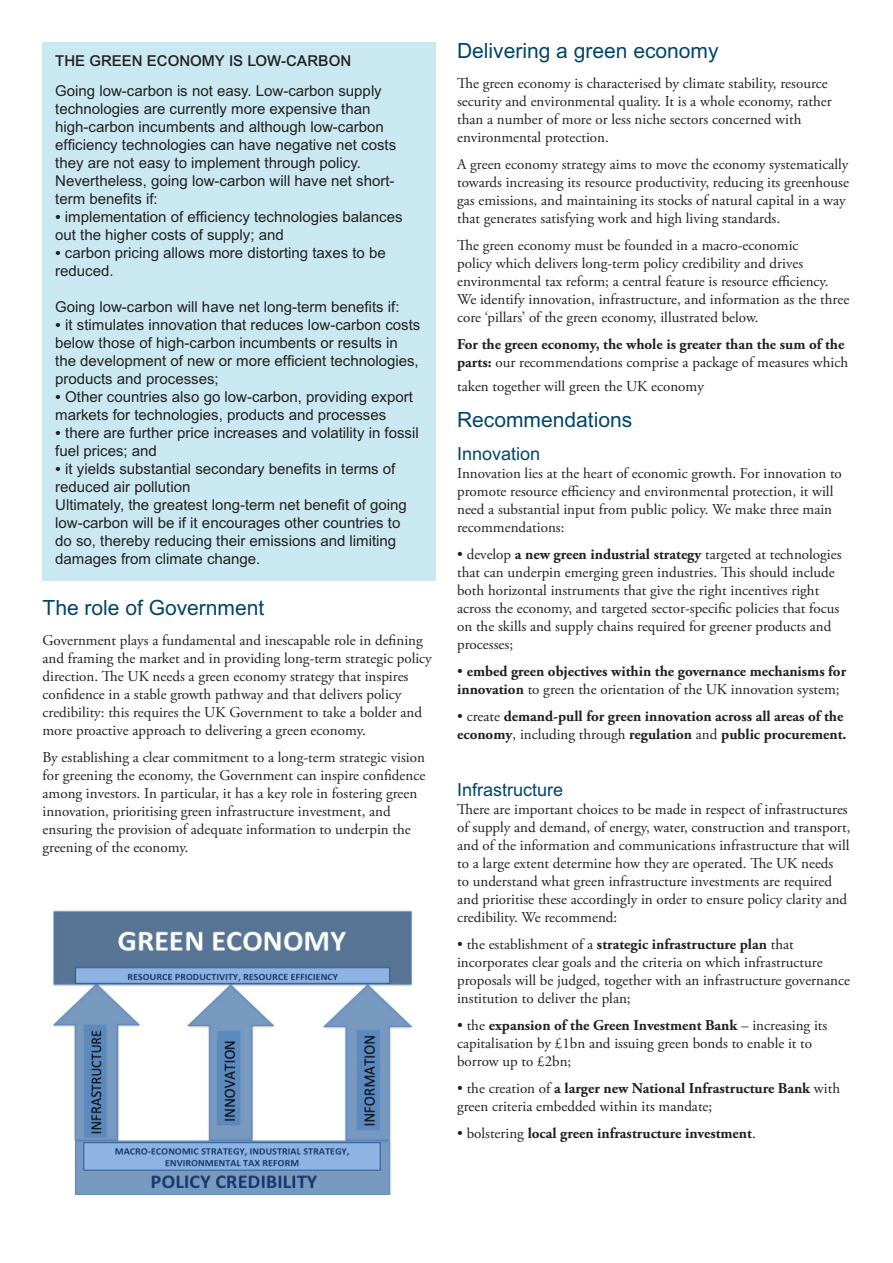
<style>
.page{position:relative;width:893px;height:1263px;background:#fff}
.page>*{position:absolute;margin:0;border:0;box-sizing:border-box;transform-origin:0 0}
.t1{font:21px "Arial MT Std";color:#00446a}
.Sub_head{font:18px "Arial MT Std";color:#00446a}
.Main_text{font:15px/18px "Adobe Garamond Pro";color:#231f20}
.recommendation_text{font:15px/18px "Arial MT Std";color:#231f20}
.Main_text-2{font:700 15px/18px "Adobe Garamond Pro";color:#231f20}
.Recommendation_title{font:500 15px "Arial MT Std";color:#231f20}
.s1{font-family:"Adobe Garamond Pro"}
.s2{font-weight:400}
.s3{font-weight:700}
</style>
<div class="page">
<img style="left:53px;top:910px;width:360px;height:285px">
<div style="left:43px;top:43px;width:393px;height:538px;background:#c9e8f2"></div>
<p class="Recommendation_title" style="left:55px;top:52px;width:297px">THE GREEN ECONOMY IS LOW-CARBON</p>
<p class="recommendation_text" style="left:55px;top:82px;width:343px">Going low-carbon is not easy. Low-carbon supply technologies are currently more expensive than high-carbon incumbents and although low-carbon efficiency technologies can have negative net costs they are not easy to implement through policy.<br>Nevertheless, going low-carbon will have net short&shy;term benefits if:</p>
<p class="recommendation_text" style="left:55px;top:208px;width:349px"><span class="s1">•</span> implementation of efficiency technologies balances out the higher costs of supply; and</p>
<p class="recommendation_text" style="left:55px;top:244px;width:332px"><span class="s1">•</span> carbon pricing allows more distorting taxes to be reduced.</p>
<p class="recommendation_text" style="left:55px;top:298px;width:346px">Going low-carbon will have net long-term benefits if:</p>
<p class="recommendation_text" style="left:55px;top:316px;width:367px"><span class="s1">•</span> it stimulates innovation that reduces low-carbon costs below those of high-carbon incumbents or results in the development of new or more efficient technologies, products and processes;</p>
<p class="recommendation_text" style="left:55px;top:388px;width:359px"><span class="s1">•</span> Other countries also go low-carbon, providing export markets for technologies, products and processes</p>
<p class="recommendation_text" style="left:55px;top:424px;width:365px"><span class="s1">•</span> there are further price increases and volatility in fossil fuel prices; and</p>
<p class="recommendation_text" style="left:55px;top:460px;width:342px"><span class="s1">•</span> it yields substantial secondary benefits in terms of reduced air pollution</p>
<p class="recommendation_text" style="left:55px;top:496px;width:353px">Ultimately, the greatest long-term net benefit of going low-carbon will be if it encourages other countries to do so, thereby reducing their emissions and limiting damages from climate change.</p>
<p class="t1" style="left:43px;top:595px;width:223px">The role of Government</p>
<p class="Main_text" style="left:43px;top:631px;width:391px">Government plays a fundamental and inescapable role in defining and framing the market and in providing long-term strategic policy direction. The UK needs a green economy strategy that inspires confidence in a stable growth pathway and that delivers policy credibility: this requires the UK Government to take a bolder and more proactive approach to delivering a green economy.</p>
<p class="Main_text" style="left:43px;top:748px;width:384px">By establishing a clear commitment to a long-term strategic vision for greening the economy, the Government can inspire confidence among investors. In particular, it has a key role in fostering green innovation, prioritising green infrastructure investment, and ensuring the provision of adequate information to underpin the greening of the economy.</p>
<p class="t1" style="left:457px;top:38px;width:263px">Delivering a green economy</p>
<p class="Main_text" style="left:457px;top:75px;width:376px">The green economy is characterised by climate stability, resource security and environmental quality. It is a whole economy, rather than a number of more or less niche sectors concerned with environmental protection.</p>
<p class="Main_text" style="left:457px;top:156px;width:393px">A green economy strategy aims to move the economy systematically towards increasing its resource productivity, reducing its greenhouse gas emissions, and maintaining its stocks of natural capital in a way that generates satisfying work and high living standards.</p>
<p class="Main_text" style="left:457px;top:237px;width:394px">The green economy must be founded in a macro-economic<br>policy which delivers long-term policy credibility and drives environmental tax reform; a central feature is resource efficiency.<br>We identify innovation, infrastructure, and information as the three core ‘pillars’ of the green economy, illustrated below.</p>
<p class="Main_text-2" style="left:457px;top:335px;width:392px">For the green economy, the whole is greater than the sum of the parts: <span class="s2">our recommendations comprise a package of measures which</span></p>
<p class="Main_text" style="left:457px;top:378px;width:248px">taken together will green the UK economy</p>
<p class="t1" style="left:457px;top:407px;width:177px">Recommendations</p>
<p class="Sub_head" style="left:457px;top:443px;width:85px">Innovation</p>
<p class="Main_text" style="left:457px;top:465px;width:386px">Innovation lies at the heart of economic growth. For innovation to promote resource efficiency and environmental protection, it will need a substantial input from public policy. We make three main recommendations:</p>
<p class="Main_text" style="left:457px;top:546px;width:386px">• develop <span class="s3">a new green industrial strategy</span> targeted at technologies that can underpin emerging green industries. This should include both horizontal instruments that give the right incentives right across the economy, and targeted sector-specific policies that focus on the skills and supply chains required for greener products and processes;</p>
<p class="Main_text-2" style="left:457px;top:662px;width:391px"><span class="s2">•</span> embed green objectives within the governance mechanisms for innovation <span class="s2">to green the orientation of the UK innovation system;</span></p>
<p class="Main_text-2" style="left:457px;top:707px;width:391px"><span class="s2">• create</span> demand-pull for green innovation across all areas of the economy<span class="s2">, including through</span> regulation <span class="s2">and</span> public procurement.</p>
<p class="Sub_head" style="left:457px;top:779px;width:108px">Infrastructure</p>
<p class="Main_text" style="left:457px;top:801px;width:395px">There are important choices to be made in respect of infrastructures of supply and demand, of energy, water, construction and transport, and of the information and communications infrastructure that will to a large extent determine how they are operated. The UK needs<br>to understand what green infrastructure investments are required and prioritise these accordingly in order to ensure policy clarity and credibility. We recommend:</p>
<p class="Main_text" style="left:457px;top:936px;width:394px">• the establishment of a <span class="s3">strategic infrastructure plan</span> that incorporates clear goals and the criteria on which infrastructure proposals will be judged, together with an infrastructure governance institution to deliver the plan;</p>
<p class="Main_text" style="left:457px;top:1017px;width:372px">• the <span class="s3">expansion of the Green Investment Bank</span> – increasing its capitalisation by £1bn and issuing green bonds to enable it to borrow up to £2bn;</p>
<p class="Main_text" style="left:457px;top:1080px;width:384px">• the creation of <span class="s3">a larger new National Infrastructure Bank</span> with green criteria embedded within its mandate;</p>
<p class="Main_text-2" style="left:457px;top:1124px;width:300px"><span class="s2">• bolstering</span> local green infrastructure investment<span class="s2">.</span></p>
</div>
